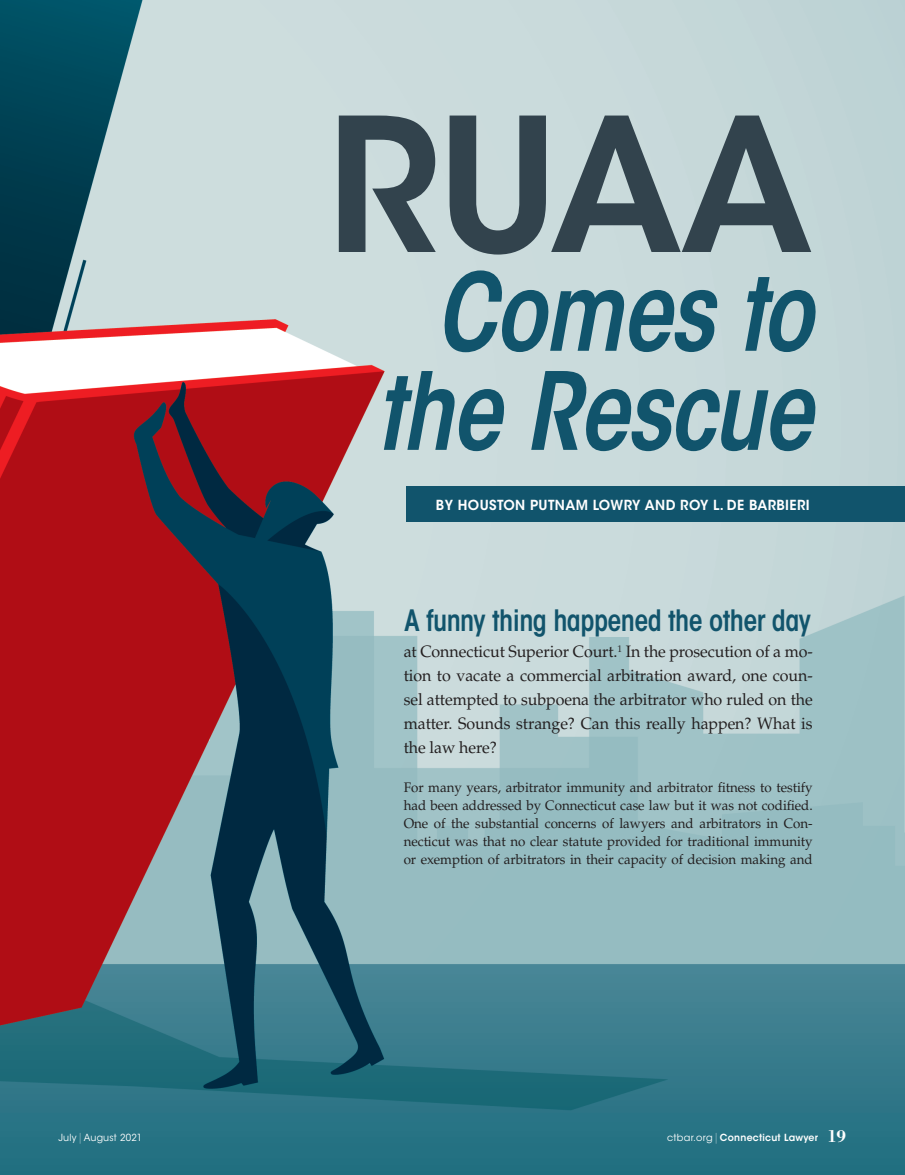
<style>
.page{position:relative;width:905px;height:1175px;background:#fff}
.page>*{position:absolute;margin:0;border:0;box-sizing:border-box;transform-origin:0 0}
.Body_Copy_NO_INDENT{font:600 184.35px "ITC Avant Garde Std";color:#32434d}
.Body_Copy_NO_INDENT-2{font:italic 600 condensed 106.5px/99px "ITC Avant Garde Std";letter-spacing:-.02em;color:#11546c;text-align:center}
.Body_Copy_NO_INDENT-3{font:600 condensed 29.25px "ITC Avant Garde Std";letter-spacing:-.02em;color:#11546c}
.Body_Copy_NO_INDENT-4{font:16.5px/24px "Palatino LT Std";letter-spacing:-.005em;color:#231f20;text-align:justify}
.Body_Copy_NO_INDENT-5{font:13.8px/18px "Palatino LT Std";letter-spacing:-.005em;color:#231f20;text-align:justify}
.Body_Copy_NO_INDENT-6{font:600 13.8px "ITC Avant Garde Std";letter-spacing:.03em;color:#fff}
.t1{font:600 9.75px "ITC Avant Garde Std";letter-spacing:.025em;color:#fff;scale:.96 1}
.t2{font:9.75px "ITC Avant Garde Std";letter-spacing:.025em;color:#fff;scale:.96 1}
.s1{font-weight:200;font-size:10.8px}
.s2{font-weight:400}
.s3{font-family:"Bodoni Std";font-weight:700;font-size:18px}
</style>
<div class="page">
<img style="left:0;top:0;width:904px;height:1174px">
<div style="left:406px;top:486px;width:498px;height:35px;background:#11546c"></div>
<p class="Body_Copy_NO_INDENT" style="left:327px;top:68px;width:487px">RUAA</p>
<p class="Body_Copy_NO_INDENT-2" style="left:375px;top:264px;width:438px">Comes to the Rescue</p>
<p class="Body_Copy_NO_INDENT-6" style="left:436px;top:496px;width:375px">BY HOUSTON PUTNAM LOWRY AND ROY L. DE BARBIERI</p>
<p class="Body_Copy_NO_INDENT-3" style="left:404px;top:602px;width:408px">A funny thing happened the other day</p>
<p class="Body_Copy_NO_INDENT-4" style="left:403px;top:639px;width:410px">at Connecticut Superior Court.<sup>1</sup> In the prosecution of a mo&shy;tion to vacate a commercial arbitration award, one coun&shy;sel attempted to subpoena the arbitrator who ruled on the matter. Sounds strange? Can this really happen? What is the law here?</p>
<p class="Body_Copy_NO_INDENT-5" style="left:404px;top:779px;width:410px">For many years, arbitrator immunity and arbitrator fitness to testify had been addressed by Connecticut case law but it was not codified.<br>One of the substantial concerns of lawyers and arbitrators in Con&shy;necticut was that no clear statute provided for traditional immunity or exemption of arbitrators in their capacity of decision making and</p>
<p class="t2" style="left:58px;top:1131px;width:89px">July<span class="s1">|</span>August 2021</p>
<p class="t1" style="left:667px;top:1131px;width:188px"><span class="s2">ctbar.org</span><span class="s1">|</span>Connecticut Lawyer <span class="s3">19</span></p>
</div>
